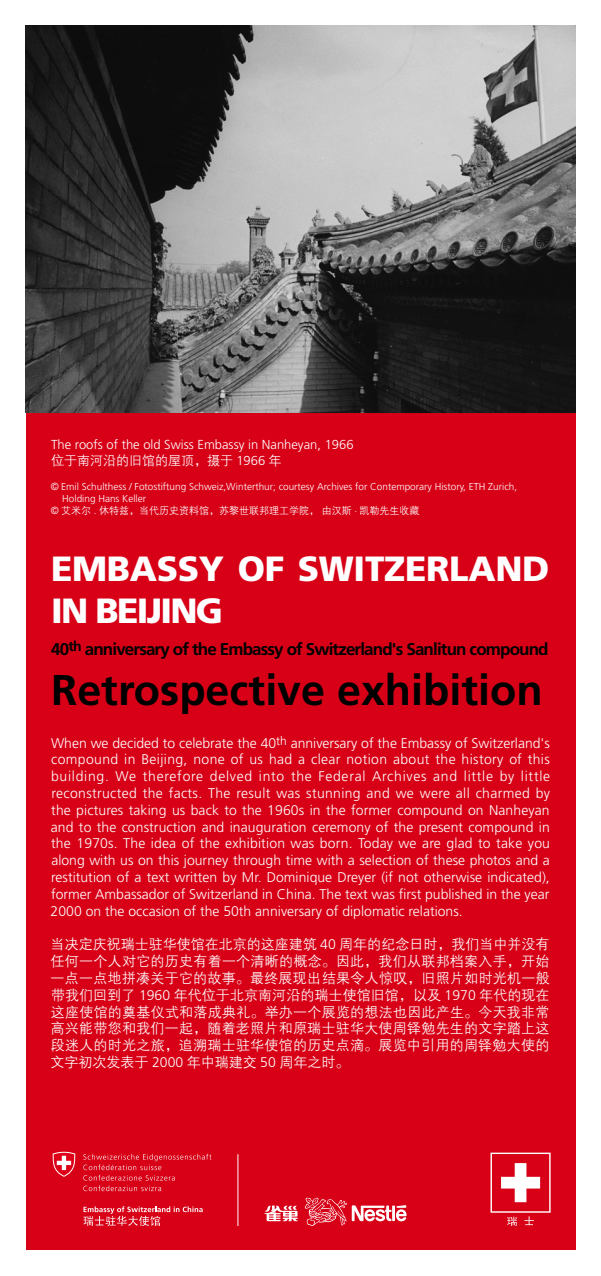
<style>
.page{position:relative;width:601px;height:1276px;background:#fff}
.page>*{position:absolute;margin:0;border:0;box-sizing:border-box;transform-origin:0 0}
.t1{font:700 43px "Frutiger";color:#000}
.t2{font:900 35px/42px "Frutiger";letter-spacing:-.01em;color:#fff}
.t3{font:700 17px "Frutiger";letter-spacing:-.05em;color:#000}
.t4{font:300 14px/16.8px "Frutiger";color:#fff;text-align:justify}
.t5{font:14px/16.8px "FZZDXJW GB1 0";letter-spacing:.02em;color:#fff;text-align:justify}
.t6{font:300 13px "Frutiger";color:#fff}
.t7{font:13px "FZZDXJW GB1 0";color:#fff}
.t8{font:300 10px/12px "Frutiger";color:#fff}
.t9{font:10px "FZZDXJW GB1 0";color:#fff}
.s1{font-family:"Frutiger";font-weight:300}
.s2{font-family:"Arial";font-weight:400}
.s3{font-family:"Arial"}
</style>
<div class="page">
<div style="left:26px;top:26px;width:549px;height:1224px;background:#d70016"></div>
<svg style="left:83px;top:1153px;width:128px;height:38px"></svg>
<svg style="left:53px;top:1152px;width:23px;height:24px"></svg>
<svg style="left:83px;top:1206px;width:120px;height:20px"></svg>
<div style="left:490px;top:1152px;width:61px;height:60px;border:1px solid #fff"></div>
<svg style="left:501px;top:1163px;width:39px;height:39px"></svg>
<svg style="left:507px;top:1216px;width:10px;height:10px"></svg>
<svg style="left:524px;top:1216px;width:10px;height:9px"></svg>
<hr style="left:238px;top:1154px;width:1px;height:72px;background:#fff">
<svg style="left:264px;top:1205px;width:34px;height:16px"></svg>
<svg style="left:304px;top:1197px;width:103px;height:29px"></svg>
<img style="left:26px;top:26px;width:549px;height:386px">
<p class="t6" style="left:51px;top:437px;width:304px">The roofs of the old Swiss Embassy in Nanheyan, 1966</p>
<p class="t7" style="left:51px;top:453px;width:232px">位于南河沿的旧馆的屋顶，摄于 <span class="s1">1966</span> 年</p>
<p class="t8" style="left:62px;top:480px;width:456px;text-indent:-11px"><span class="s2">©</span> Emil Schulthess / Fotostiftung Schweiz,Winterthur; courtesy Archives for Contemporary History, ETH Zurich,<br>Holding Hans Keller</p>
<p class="t9" style="left:51px;top:505px;width:370px"><span class="s3">©</span> 艾米尔 <span class="s1">.</span> 休特兹，当代历史资料馆，苏黎世联邦理工学院，由汉斯 <sup>.</sup> 凯勒先生收藏</p>
<h2 class="t2" style="left:51px;top:547px;width:500px">EMBASSY OF SWITZERLAND<br>IN BEIJING</h2>
<p class="t3" style="left:51px;top:639px;width:499px">40<sup>th</sup> anniversary of the Embassy of Switzerland's Sanlitun compound</p>
<h1 class="t1" style="left:51px;top:665px;width:493px">Retrospective exhibition</h1>
<p class="t4" style="left:51px;top:734px;width:501px">When we decided to celebrate the 40<sup>th</sup> anniversary of the Embassy of Switzerland's compound in Beijing, none of us had a clear notion about the history of this building. We therefore delved into the Federal Archives and little by little reconstructed the facts. The result was stunning and we were all charmed by the pictures taking us back to the 1960s in the former compound on Nanheyan and to the construction and inauguration ceremony of the present compound in the 1970s. The idea of the exhibition was born. Today we are glad to take you along with us on this journey through time with a selection of these photos and a restitution of a text written by Mr. Dominique Dreyer (if not otherwise indicated), former Ambassador of Switzerland in China. The text was first published in the year 2000 on the occasion of the 50th anniversary of diplomatic relations.</p>
<p class="t5" style="left:51px;top:936px;width:501px">当决定庆祝瑞士驻华使馆在北京的这座建筑 <span class="s1">40</span> 周年的纪念日时，我们当中并没有任何一个人对它的历史有着一个清晰的概念。因此，我们从联邦档案入手，开始一点一点地拼凑关于它的故事。最终展现出结果令人惊叹，旧照片如时光机一般带我们回到了 <span class="s1">1960</span> 年代位于北京南河沿的瑞士使馆旧馆，以及 <span class="s1">1970</span> 年代的现在这座使馆的奠基仪式和落成典礼。举办一个展览的想法也因此产生。今天我非常高兴能带您和我们一起，随着老照片和原瑞士驻华大使周铎勉先生的文字踏上这段迷人的时光之旅，追溯瑞士驻华使馆的历史点滴。展览中引用的周铎勉大使的文字初次发表于 <span class="s1">2000</span> 年中瑞建交 <span class="s1">50</span> 周年之时。</p>
</div>
